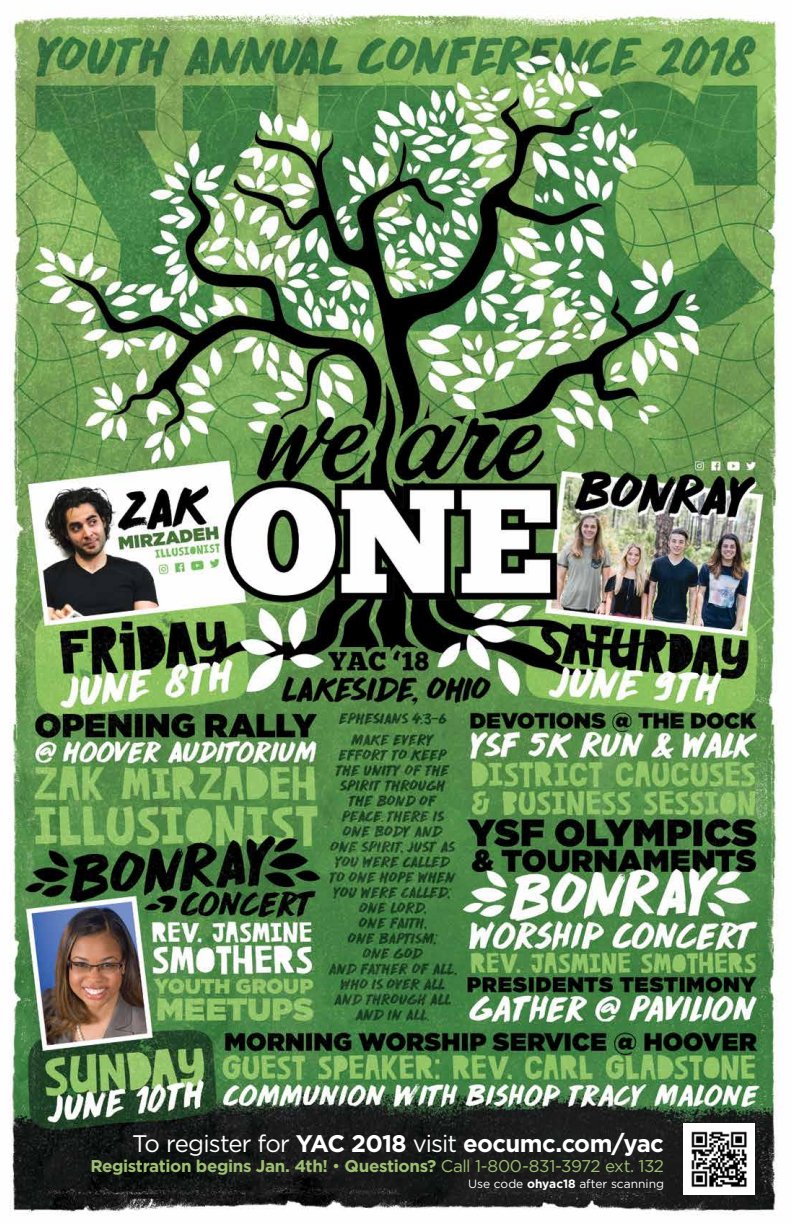
<style>
.page{position:relative;width:792px;height:1224px;background:#fff}
.page>*{position:absolute;margin:0;border:0;box-sizing:border-box;transform-origin:0 0}
.t1{font:700 24px "Gotham";letter-spacing:-.03em;color:#fff}
.t2{font:700 17px "Gotham";letter-spacing:-.025em;color:#9ebf73}
.t3{font:12px "Gotham";letter-spacing:-.005em;color:#fff}
.s1{font-weight:400}
.s2{font-weight:700}
</style>
<div class="page">
<img style="left:9px;top:10px;width:774px;height:1205px">
<img style="left:683px;top:1123px;width:72px;height:72px">
<h1 class="t1" style="left:132px;top:1128px;width:533px"><span class="s1">To register for</span> YAC 2018 <span class="s1">visit</span> eocumc.com/yac</h1>
<p class="t2" style="left:90px;top:1155px;width:575px">Registration begins Jan. 4th! <span class="s1">•</span> Questions? <span class="s1">Call 1-800-831-3972 ext. 132</span></p>
<p class="t3" style="left:468px;top:1176px;width:197px">Use code <span class="s2">ohyac18</span> after scanning</p>
</div>
